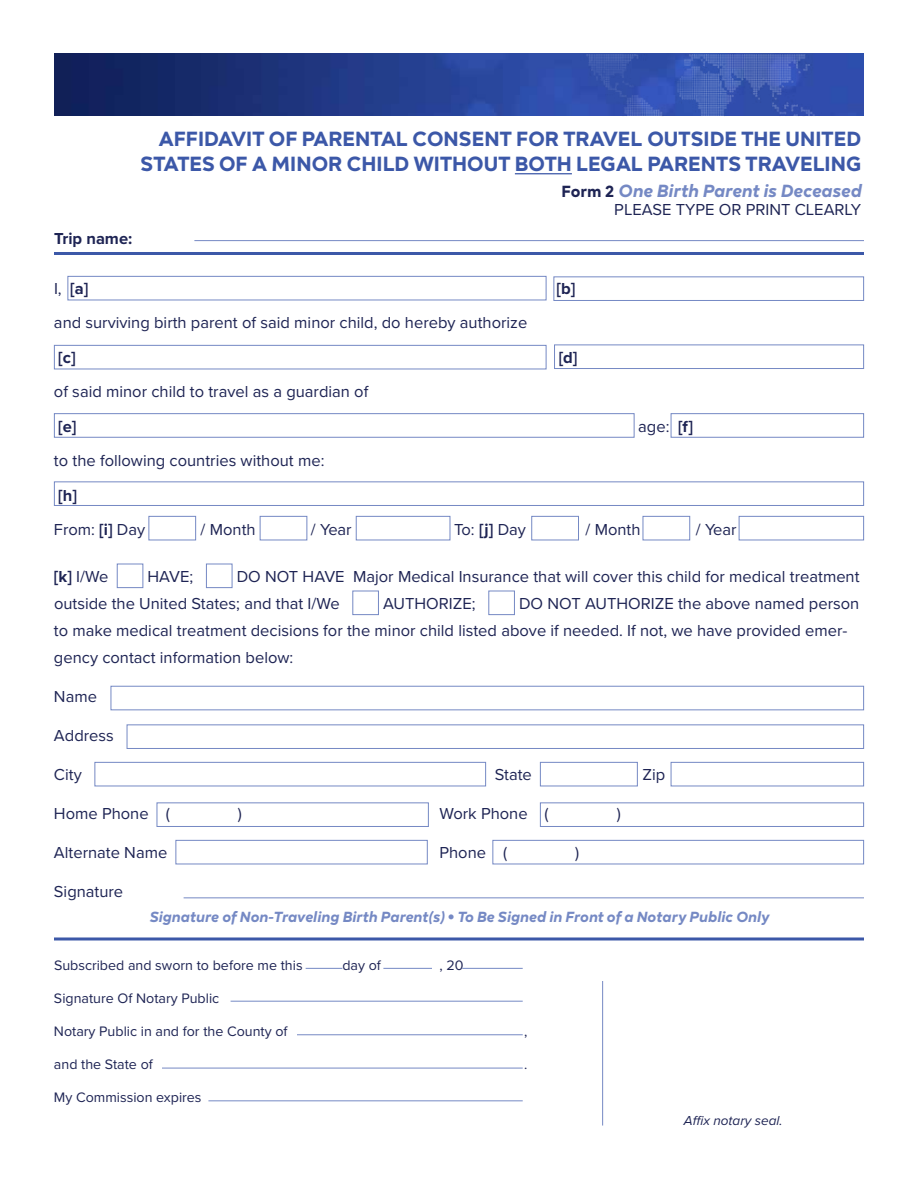
<style>
.page{position:relative;width:918px;height:1188px;background:#fff}
.page>*{position:absolute;margin:0;border:0;box-sizing:border-box;transform-origin:0 0}
.t1{font:700 21px/25.2px "Mirai";letter-spacing:.005em;color:#3c58a8;text-align:right}
.t2{font:italic 700 18px "Mirai";letter-spacing:-.005em;color:#7589c4}
.t3{font:16.5px/27px "Proxima Nova";color:#1e2454}
.t4{font:700 16.5px "Proxima Nova";color:#1e2454}
.t5{font:italic 700 15px "Mirai";color:#7589c4}
.t6{font:14.25px "Proxima Nova";color:#1e2454}
.t7{font:italic 13.5px "Proxima Nova";color:#1e2454}
.s1{font-style:normal;font-size:16.5px;color:#1e2454}
.s2{font-weight:400}
.s3{font-weight:700}
</style>
<div class="page">
<img style="left:54px;top:54px;width:810px;height:61px">
<img style="left:554px;top:54px;width:293px;height:62px">
<hr style="left:194px;top:240px;width:670px;height:1px;background:#7589c4">
<div style="left:117px;top:564px;width:26px;height:24px;border:1px solid #7589c4"></div>
<div style="left:206px;top:564px;width:26px;height:24px;border:1px solid #7589c4"></div>
<div style="left:352px;top:591px;width:27px;height:24px;border:1px solid #7589c4"></div>
<div style="left:488px;top:591px;width:27px;height:24px;border:1px solid #7589c4"></div>
<div style="left:68px;top:276px;width:478px;height:24px;border:1px solid #7589c4"></div>
<div style="left:554px;top:276px;width:310px;height:25px;border:1px solid #7589c4"></div>
<div style="left:554px;top:345px;width:310px;height:24px;border:1px solid #7589c4"></div>
<div style="left:54px;top:345px;width:492px;height:24px;border:1px solid #7589c4"></div>
<div style="left:111px;top:686px;width:753px;height:24px;border:1px solid #7589c4"></div>
<div style="left:176px;top:840px;width:252px;height:24px;border:1px solid #7589c4"></div>
<div style="left:492px;top:840px;width:372px;height:24px;border:1px solid #7589c4"></div>
<div style="left:127px;top:724px;width:737px;height:25px;border:1px solid #7589c4"></div>
<div style="left:94px;top:762px;width:392px;height:24px;border:1px solid #7589c4"></div>
<div style="left:157px;top:802px;width:272px;height:25px;border:1px solid #7589c4"></div>
<div style="left:540px;top:802px;width:324px;height:25px;border:1px solid #7589c4"></div>
<div style="left:540px;top:762px;width:98px;height:24px;border:1px solid #7589c4"></div>
<div style="left:671px;top:762px;width:193px;height:24px;border:1px solid #7589c4"></div>
<div style="left:54px;top:413px;width:580px;height:25px;border:1px solid #7589c4"></div>
<div style="left:671px;top:413px;width:193px;height:25px;border:1px solid #7589c4"></div>
<div style="left:54px;top:481px;width:810px;height:25px;border:1px solid #7589c4"></div>
<div style="left:148px;top:516px;width:48px;height:24px;border:1px solid #7589c4"></div>
<div style="left:531px;top:516px;width:48px;height:24px;border:1px solid #7589c4"></div>
<div style="left:260px;top:516px;width:47px;height:24px;border:1px solid #7589c4"></div>
<div style="left:643px;top:516px;width:47px;height:24px;border:1px solid #7589c4"></div>
<div style="left:356px;top:516px;width:94px;height:24px;border:1px solid #7589c4"></div>
<div style="left:739px;top:516px;width:125px;height:24px;border:1px solid #7589c4"></div>
<hr style="left:54px;top:937px;width:810px;height:3px;background:#3c58a8">
<hr style="left:54px;top:252px;width:810px;height:3px;background:#3c58a8">
<hr style="left:515px;top:173px;width:57px;height:1px;background:#3c58a8">
<hr style="left:184px;top:897px;width:680px;height:1px;background:#7589c4">
<hr style="left:602px;top:981px;width:1px;height:145px;background:#7589c4">
<hr style="left:306px;top:968px;width:36px;height:1px;background:#7589c4">
<hr style="left:383px;top:968px;width:49px;height:1px;background:#7589c4">
<hr style="left:297px;top:1034px;width:226px;height:1px;background:#7589c4">
<hr style="left:208px;top:1100px;width:315px;height:1px;background:#7589c4">
<hr style="left:162px;top:1068px;width:361px;height:1px;background:#7589c4">
<hr style="left:231px;top:1001px;width:292px;height:1px;background:#7589c4">
<hr style="left:462px;top:968px;width:61px;height:1px;background:#7589c4">
<p class="t1" style="left:140px;top:124px;width:722px">AFFIDAVIT OF PARENTAL CONSENT FOR TRAVEL OUTSIDE THE UNITED<br>STATES OF A MINOR CHILD WITHOUT BOTH LEGAL PARENTS TRAVELING</p>
<p class="t4" style="left:54px;top:228px;width:80px">Trip name:</p>
<p class="t2" style="left:562px;top:177px;width:301px"><span class="s1">Form 2</span> One Birth Parent is Deceased</p>
<p class="t3" style="left:614px;top:197px;width:248px">PLEASE TYPE OR PRINT CLEARLY</p>
<p class="t4" style="left:54px;top:279px;width:36px"><span class="s2">I,</span> [a]</p>
<p class="t4" style="left:556px;top:279px;width:20px">[b]</p>
<p class="t3" style="left:54px;top:310px;width:475px">and surviving birth parent of said minor child, do hereby authorize</p>
<p class="t4" style="left:58px;top:348px;width:19px">[c]</p>
<p class="t4" style="left:559px;top:348px;width:20px">[d]</p>
<p class="t3" style="left:54px;top:379px;width:316px">of said minor child to travel as a guardian of</p>
<p class="t4" style="left:58px;top:417px;width:20px">[e]</p>
<p class="t3" style="left:638px;top:413px;width:57px">age: <span class="s3">[f]</span></p>
<p class="t3" style="left:54px;top:448px;width:272px">to the following countries without me:</p>
<p class="t3" style="left:54px;top:479px;width:93px;line-height:34.5px"><span class="s3">[h]<br></span>From: <span class="s3">[i]</span> Day</p>
<p class="t3" style="left:201px;top:517px;width:56px">/ Month</p>
<p class="t3" style="left:311px;top:517px;width:42px">/ Year</p>
<p class="t3" style="left:454px;top:517px;width:73px">To: <span class="s3">[j]</span> Day</p>
<p class="t3" style="left:586px;top:517px;width:56px">/ Month</p>
<p class="t3" style="left:696px;top:517px;width:42px">/ Year</p>
<p class="t3" style="left:54px;top:563px;width:56px"><span class="s3">[k]</span> I/We</p>
<p class="t3" style="left:148px;top:563px;width:47px">HAVE;</p>
<p class="t3" style="left:54px;top:563px;width:807px;text-indent:183px">DO NOT HAVE Major Medical Insurance that will cover this child for medical treatment outside the United States; and that I/We</p>
<p class="t3" style="left:54px;top:590px;width:807px;text-indent:465px">DO NOT AUTHORIZE the above named person to make medical treatment decisions for the minor child listed above if needed. If not, we have provided emer&shy;gency contact information below:</p>
<p class="t3" style="left:54px;top:683px;width:44px">Name</p>
<p class="t3" style="left:54px;top:722px;width:61px">Address</p>
<p class="t3" style="left:54px;top:761px;width:29px">City</p>
<p class="t3" style="left:495px;top:761px;width:39px">State</p>
<p class="t3" style="left:643px;top:761px;width:24px">Zip</p>
<p class="t3" style="left:54px;top:800px;width:117px">Home Phone (</p>
<p class="t3" style="left:238px;top:800px;width:6px">)</p>
<p class="t3" style="left:439px;top:800px;width:111px">Work Phone (</p>
<p class="t3" style="left:617px;top:800px;width:6px">)</p>
<p class="t3" style="left:54px;top:839px;width:115px">Alternate Name</p>
<p class="t3" style="left:439px;top:839px;width:69px">Phone (</p>
<p class="t3" style="left:575px;top:839px;width:6px">)</p>
<p class="t3" style="left:54px;top:878px;width:71px">Signature</p>
<p class="t5" style="left:149px;top:905px;width:621px">Signature of Non-Traveling Birth Parent(s) • To Be Signed in Front of a Notary Public Only</p>
<p class="t3" style="left:383px;top:590px;width:94px">AUTHORIZE;</p>
<p class="t6" style="left:54px;top:957px;width:250px">Subscribed and sworn to before me this</p>
<p class="t6" style="left:342px;top:957px;width:40px">day of</p>
<p class="t6" style="left:439px;top:957px;width:26px">, 20</p>
<p class="t6" style="left:54px;top:990px;width:167px">Signature Of Notary Public</p>
<p class="t6" style="left:54px;top:1023px;width:235px">Notary Public in and for the County of</p>
<p class="t6" style="left:524px;top:1023px;width:5px">,</p>
<p class="t6" style="left:54px;top:1056px;width:100px">and the State of</p>
<p class="t6" style="left:524px;top:1056px;width:5px">.</p>
<p class="t6" style="left:54px;top:1089px;width:149px">My Commission expires</p>
<p class="t7" style="left:684px;top:1113px;width:100px">Affix notary seal.</p>
</div>
